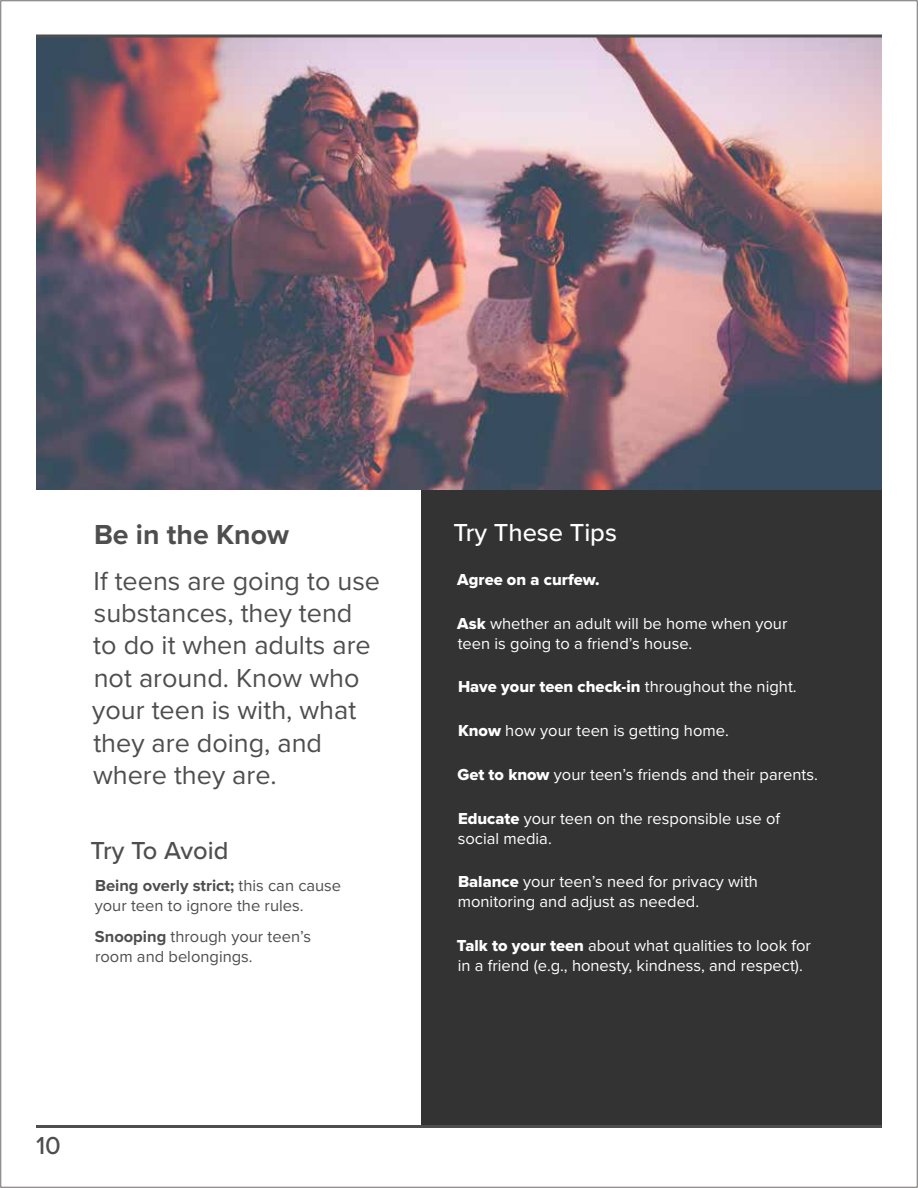
<style>
.page{position:relative;width:918px;height:1188px;background:#fff}
.page>*{position:absolute;margin:0;border:0;box-sizing:border-box;transform-origin:0 0}
.t1{font:700 28.5px "Proxima Nova";color:#4e4e4e}
.t2{font:27px/32.4px "Proxima Nova";color:#4e4e4e}
.t3{font:500 25.5px "Proxima Nova";color:#fff}
.t4{font:500 25.5px "Proxima Nova";color:#4e4e4e}
.t5{font:16.5px/19.8px "Proxima Nova";color:#fff}
.t6{font:16.5px/19.8px "Proxima Nova";color:#4e4e4e}
.t7{font:16.5px "Proxima Nova Extrabld";color:#fff}
.s1{font-weight:700}
.s2{font-family:"Proxima Nova Extrabld"}
.s3{font-family:"Proxima Nova"}
</style>
<div class="page">
<div style="left:421px;top:252px;width:461px;height:875px;background:#333"></div>
<img style="left:36px;top:38px;width:846px;height:452px">
<svg style="left:36px;top:34px;width:846px;height:4px;background:#726f71"></svg>
<hr style="left:36px;top:1125px;width:846px;height:3px;background:#4e4e4e">
<h1 class="t1" style="left:94px;top:517px;width:197px">Be in the Know</h1>
<h2 class="t2" style="left:92px;top:565px;width:289px">If teens are going to use substances, they tend to do it when adults are not around. Know who your teen is with, what they are doing, and where they are.</h2>
<h3 class="t4" style="left:91px;top:831px;width:139px">Try To Avoid</h3>
<p class="t6" style="left:95px;top:876px;width:248px"><span class="s1">Being overly strict;</span> this can cause your teen to ignore the rules.</p>
<p class="t6" style="left:95px;top:927px;width:218px"><span class="s1">Snooping</span> through your teen’s room and belongings.</p>
<h3 class="t4" style="left:36px;top:1127px;width:26px">10</h3>
<h3 class="t3" style="left:453px;top:514px;width:165px">Try These Tips</h3>
<p class="t7" style="left:457px;top:567px;width:144px">Agree on a curfew.</p>
<p class="t5" style="left:457px;top:614px;width:332px"><span class="s2">Ask</span> whether an adult will be home when your teen is going to a friend’s house.</p>
<p class="t7" style="left:458px;top:675px;width:340px">Have your teen check-in <span class="s3">throughout the night.</span></p>
<p class="t5" style="left:458px;top:721px;width:272px"><span class="s2">Know</span> how your teen is getting home.</p>
<p class="t5" style="left:458px;top:765px;width:362px"><span class="s2">Get to know</span> your teen’s friends and their parents.</p>
<p class="t5" style="left:458px;top:809px;width:324px"><span class="s2">Educate</span> your teen on the responsible use of social media.</p>
<p class="t5" style="left:458px;top:872px;width:302px"><span class="s2">Balance</span> your teen’s need for privacy with monitoring and adjust as needed.</p>
<p class="t5" style="left:457px;top:936px;width:356px"><span class="s2">Talk to your teen</span> about what qualities to look for in a friend (e.g., honesty, kindness, and respect).</p>
</div>
